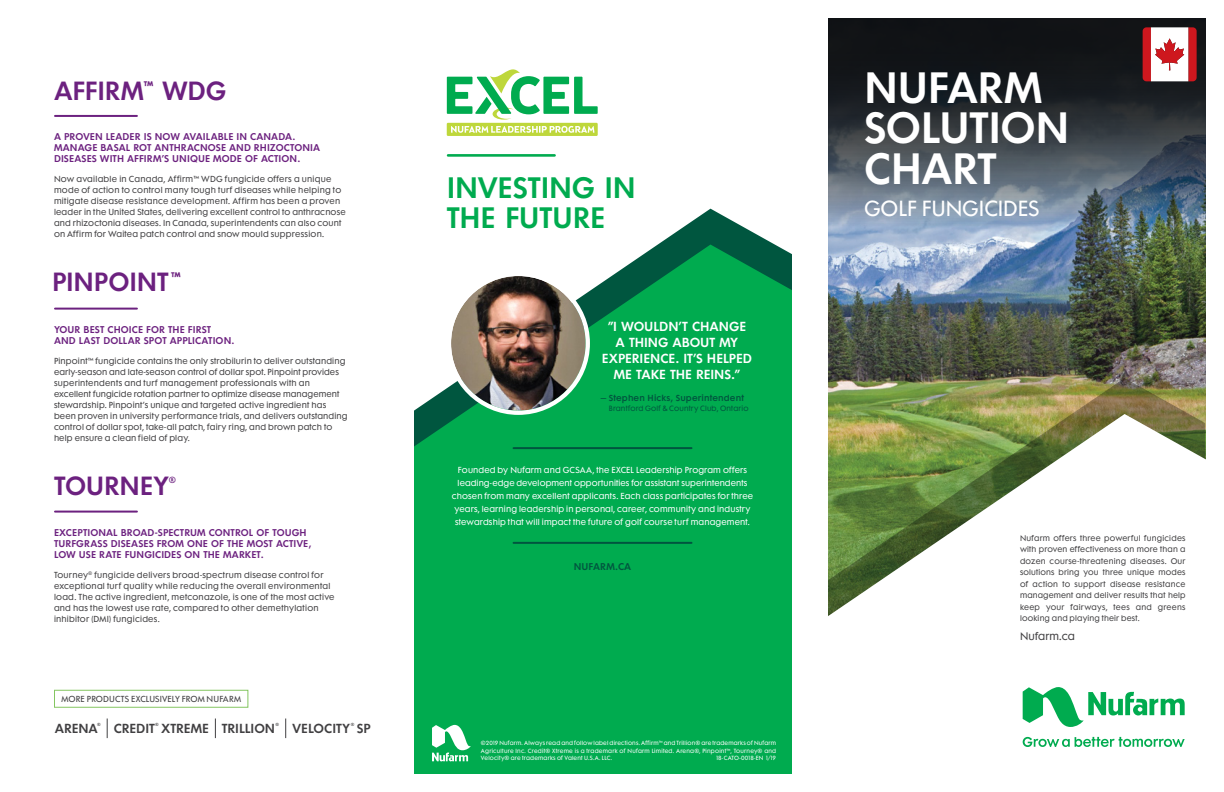
<style>
.page{position:relative;width:1224px;height:792px;background:#fff}
.page>*{position:absolute;margin:0;border:0;box-sizing:border-box;transform-origin:0 0}
.t1{font:600 40px/40.5px "Futura Maxi Std";letter-spacing:-.015em;color:#fff}
.t2{font:600 27px/30px "Futura Maxi Std";letter-spacing:-.01em;color:#00ab4f}
.t3{font:600 24px "Futura Maxi Std";letter-spacing:-.01em;color:#6c217f}
.t4{font:20px "Futura Maxi Std";letter-spacing:-.005em;color:#fff}
.t5{font:600 12px/16px "Futura Maxi Std";letter-spacing:-.005em;color:#fff;text-align:center}
.t6{font:600 12px "Futura Maxi Std";letter-spacing:-.005em;color:#414042}
.t7{font:10px "Futura Maxi Std";letter-spacing:.01em;color:#414042}
.t8{font:600 9px/11px "Futura Maxi Std";letter-spacing:.01em;color:#6c217f}
.t9{font:600 9px "Futura Maxi Std";letter-spacing:.01em;color:#00563f}
.t10{font:600 8.2px "Futura Maxi Std";color:#6c217f}
.t11{font:8px/11px "Futura Maxi Std";letter-spacing:.02em;color:#414042}
.t12{font:8px/13px "Futura Maxi Std";letter-spacing:.02em;color:#fff;text-align:center}
.t13{font:600 8px "Futura Maxi Std";letter-spacing:.015em;color:#00563f}
.t14{font:7.5px/11.5px "Futura Maxi Std";letter-spacing:.025em;color:#414042;text-align:justify}
.t15{font:7px "Futura Maxi Std";letter-spacing:.025em;color:#00563f}
.t16{font:5.5px/7.5px "Futura Maxi Std";letter-spacing:.03em;color:#fff;text-align:justify}
.t17{font:600 4.1px "Futura Maxi Std";color:#414042}
</style>
<div class="page">
<svg style="left:657px;top:209px;width:119px;height:36px"></svg>
<img style="left:828px;top:331px;width:378px;height:83px">
<img style="left:828px;top:18px;width:378px;height:313px">
<img style="left:828px;top:378px;width:377px;height:36px">
<svg style="left:828px;top:414px;width:378px;height:288px"></svg>
<svg style="left:414px;top:245px;width:378px;height:529px;background:#13ad5b"></svg>
<svg style="left:1023px;top:687px;width:162px;height:60px"></svg>
<svg style="left:1143px;top:27px;width:54px;height:54px"></svg>
<hr style="left:55px;top:511px;width:82px;height:2px;background:#6c217f">
<hr style="left:55px;top:308px;width:82px;height:2px;background:#6c217f">
<hr style="left:55px;top:115px;width:82px;height:2px;background:#6c217f">
<div style="left:54px;top:690px;width:194px;height:18px;border:1px solid #84c661"></div>
<svg style="left:215px;top:719px;width:1px;height:19px"></svg>
<svg style="left:107px;top:719px;width:1px;height:19px"></svg>
<svg style="left:285px;top:719px;width:1px;height:19px"></svg>
<img style="left:451px;top:276px;width:135px;height:135px;border-radius:67px">
<div style="left:447px;top:272px;width:143px;height:143px;border:4px solid #fff;border-radius:50%"></div>
<hr style="left:514px;top:542px;width:178px;height:2px;background:#00563f">
<hr style="left:514px;top:447px;width:178px;height:2px;background:#00563f">
<hr style="left:448px;top:154px;width:107px;height:3px;background:#00ab4f">
<svg style="left:447px;top:69px;width:151px;height:51px"></svg>
<div style="left:447px;top:123px;width:151px;height:13px;background:#bed73b"></div>
<svg style="left:451px;top:126px;width:143px;height:7px"></svg>
<svg style="left:432px;top:725px;width:39px;height:36px"></svg>
<h3 class="t3" style="left:54px;top:74px;width:174px">AFFIRM<sup>™</sup> WDG</h3>
<p class="t8" style="left:54px;top:131px;width:268px">A PROVEN LEADER IS NOW AVAILABLE IN CANADA.<br>MANAGE BASAL ROT ANTHRACNOSE AND RHIZOCTONIA<br>DISEASES WITH AFFIRM’S UNIQUE MODE OF ACTION.</p>
<p class="t11" style="left:54px;top:173px;width:293px">Now available in Canada, Affirm™ WDG fungicide offers a unique mode of action to control many tough turf diseases while helping to mitigate disease resistance development. Affirm has been a proven leader in the United States, delivering excellent control to anthracnose and rhizoctonia diseases. In Canada, superintendents can also count on Affirm for Waitea patch control and snow mould suppression.</p>
<h3 class="t3" style="left:52px;top:266px;width:131px">PINPOINT<sup>™</sup></h3>
<p class="t8" style="left:54px;top:324px;width:182px">YOUR BEST CHOICE FOR THE FIRST<br>AND LAST DOLLAR SPOT APPLICATION.</p>
<p class="t11" style="left:54px;top:355px;width:295px">Pinpoint™ fungicide contains the only strobilurin to deliver outstanding early-season and late-season control of dollar spot. Pinpoint provides superintendents and turf management professionals with an excellent fungicide rotation partner to optimize disease management stewardship. Pinpoint’s unique and targeted active ingredient has been proven in university performance trials, and delivers outstanding control of dollar spot, take-all patch, fairy ring, and brown patch to help ensure a clean field of play.</p>
<h3 class="t3" style="left:54px;top:470px;width:117px">TOURNEY</h3>
<p class="t10" style="left:169px;top:474px;width:9px">®</p>
<p class="t8" style="left:54px;top:527px;width:259px">EXCEPTIONAL BROAD-SPECTRUM CONTROL OF TOUGH<br>TURFGRASS DISEASES FROM ONE OF THE MOST ACTIVE,<br>LOW USE RATE FUNGICIDES ON THE MARKET.</p>
<p class="t11" style="left:54px;top:569px;width:282px">Tourney<sup>®</sup> fungicide delivers broad-spectrum disease control for exceptional turf quality while reducing the overall environmental load. The active ingredient, metconazole, is one of the most active and has the lowest use rate, compared to other demethylation inhibitor (DMI) fungicides.</p>
<p class="t11" style="left:61px;top:693px;width:181px">MORE PRODUCTS EXCLUSIVELY FROM NUFARM</p>
<h3 class="t6" style="left:55px;top:720px;width:45px">ARENA</h3>
<p class="t17" style="left:97px;top:722px;width:5px">®</p>
<h3 class="t6" style="left:222px;top:720px;width:55px">TRILLION</h3>
<p class="t17" style="left:276px;top:722px;width:5px">®</p>
<h3 class="t6" style="left:114px;top:720px;width:43px">CREDIT</h3>
<p class="t17" style="left:155px;top:722px;width:5px">®</p>
<h3 class="t6" style="left:161px;top:720px;width:49px">XTREME</h3>
<h3 class="t6" style="left:292px;top:720px;width:59px">VELOCITY</h3>
<p class="t17" style="left:351px;top:722px;width:5px">®</p>
<h3 class="t6" style="left:357px;top:720px;width:16px">SP</h3>
<h2 class="t2" style="left:447px;top:172px;width:190px">INVESTING IN<br>THE FUTURE</h2>
<h3 class="t5" style="left:602px;top:318px;width:152px">”I WOULDN’T CHANGE<br>A THING ABOUT MY<br>EXPERIENCE. IT’S HELPED<br>ME TAKE THE REINS.”</h3>
<p class="t13" style="left:601px;top:393px;width:145px">– Stephen Hicks, Superintendent</p>
<p class="t15" style="left:609px;top:404px;width:141px">Brantford Golf &amp; Country Club, Ontario</p>
<p class="t12" style="left:452px;top:463px;width:303px">Founded by Nufarm and GCSAA, the EXCEL Leadership Program offers leading-edge development opportunities for assistant superintendents chosen from many excellent applicants. Each class participates for three years, learning leadership in personal, career, community and industry stewardship that will impact the future of golf course turf management.</p>
<p class="t9" style="left:574px;top:561px;width:59px">NUFARM.CA</p>
<p class="t16" style="left:481px;top:740px;width:297px">©2019 Nufarm. Always read and follow label directions. Affirm™ and Trillion® are trademarks of Nufarm Agriculture Inc. Credit® Xtreme is a trademark of Nufarm Limited. Arena®, Pinpoint™, Tourney® and Velocity® are trademarks of Valent U.S.A. LLC.</p>
<p class="t16" style="left:716px;top:755px;width:61px">18-CATO-0018-EN 1/19</p>
<h1 class="t1" style="left:864px;top:68px;width:207px">NUFARM<br>SOLUTION<br>CHART</h1>
<h3 class="t4" style="left:864px;top:196px;width:177px">GOLF FUNGICIDES</h3>
<p class="t14" style="left:1020px;top:532px;width:167px">Nufarm offers three powerful fungicides with proven effectiveness on more than a dozen course-threatening diseases. Our solutions bring you three unique modes of action to support disease resistance management and deliver results that help keep your fairways, tees and greens looking and playing their best.</p>
<p class="t7" style="left:1020px;top:630px;width:56px">Nufarm.ca</p>
</div>
